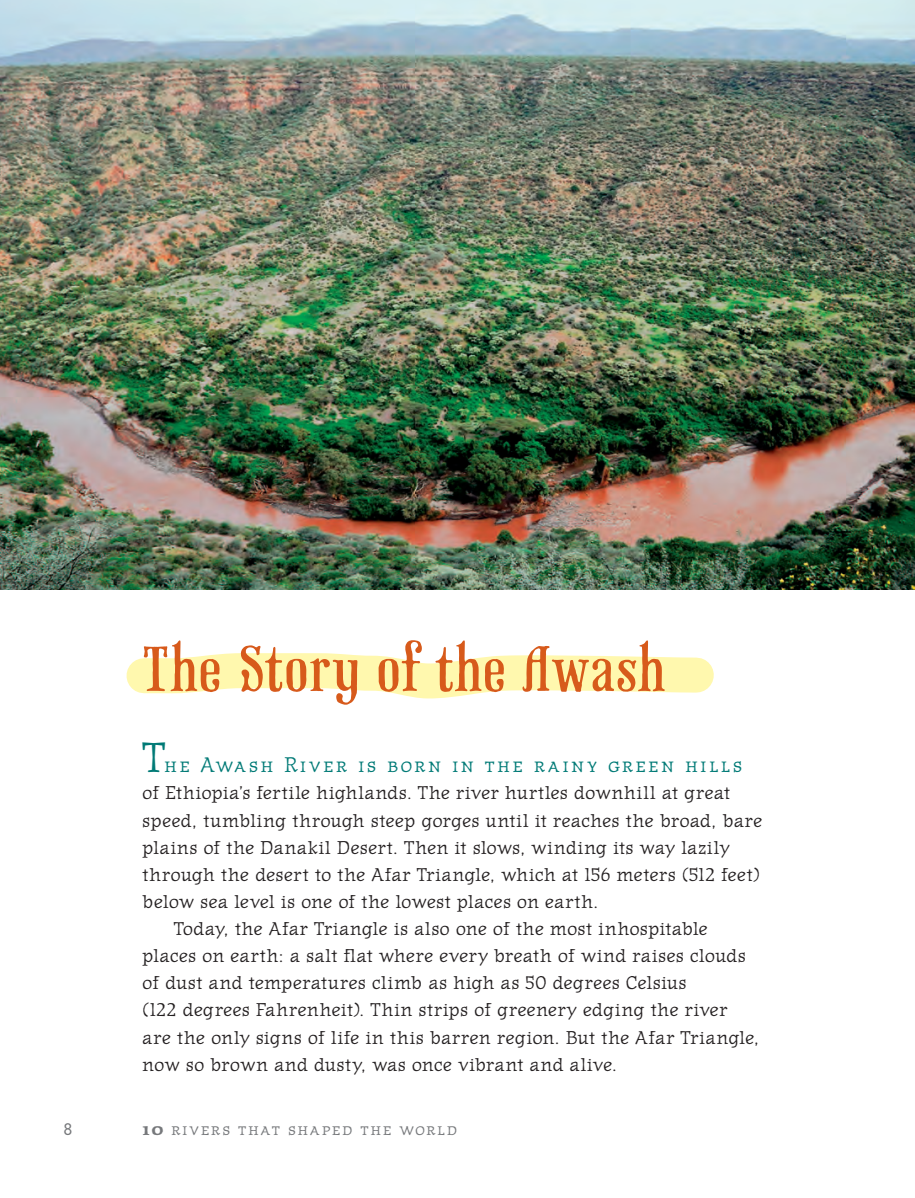
<style>
.page{position:relative;width:915px;height:1198px;background:#fff}
.page>*{position:absolute;margin:0;border:0;box-sizing:border-box;transform-origin:0 0}
.t1{font:59.5px "Phaeton";letter-spacing:.02em;color:#d75a1b}
.t2{font:21px "Journal Text Smallcaps";letter-spacing:.105em;color:#007a76}
.t3{font:18.38px "Journal Text";letter-spacing:.005em;color:#231f20}
.t4{font:17.5px "Journal Text Smallcaps";letter-spacing:.085em;color:#76787b}
.t5{font:17.5px "Hypatia Sans Pro";color:#76787b}
.s1{font-size:42px}
.s2{font-family:"Journal";font-weight:800;font-size:14.88px}
</style>
<div class="page">
<svg style="left:126px;top:653px;width:588px;height:46px"></svg>
<img style="left:0;top:0;width:914px;height:589px">
<h1 class="t1" style="left:142px;top:628px;width:525px">The Story of the Awash</h1>
<p class="t2" style="left:142px;top:756px;width:601px"><span class="s1">T</span>he Awash River is born in the rainy green hills</p>
<p class="t3" style="left:142px;top:782px;width:589px">of Ethiopia’s fertile highlands. The river hurtles downhill at great</p>
<p class="t3" style="left:142px;top:810px;width:621px">speed, tumbling through steep gorges until it reaches the broad, bare</p>
<p class="t3" style="left:142px;top:837px;width:589px">plains of the Danakil Desert. Then it slows, winding its way lazily</p>
<p class="t3" style="left:142px;top:864px;width:619px">through the desert to the Afar Triangle, which at 156 meters (512 feet)</p>
<p class="t3" style="left:142px;top:891px;width:458px">below sea level is one of the lowest places on earth.</p>
<p class="t3" style="left:174px;top:918px;width:535px">Today, the Afar Triangle is also one of the most inhospitable</p>
<p class="t3" style="left:142px;top:945px;width:605px">places on earth: a salt flat where every breath of wind raises clouds</p>
<p class="t3" style="left:142px;top:972px;width:546px">of dust and temperatures climb as high as 50 degrees Celsius</p>
<p class="t3" style="left:142px;top:999px;width:587px">(122 degrees Fahrenheit). Thin strips of greenery edging the river</p>
<p class="t3" style="left:142px;top:1026px;width:618px">are the only signs of life in this barren region. But the Afar Triangle,</p>
<p class="t3" style="left:142px;top:1054px;width:476px">now so brown and dusty, was once vibrant and alive.</p>
<p class="t5" style="left:63px;top:1117px;width:11px">8</p>
<p class="t4" style="left:142px;top:1122px;width:316px"><span class="s2">10</span> rivers that shaped the world</p>
</div>
